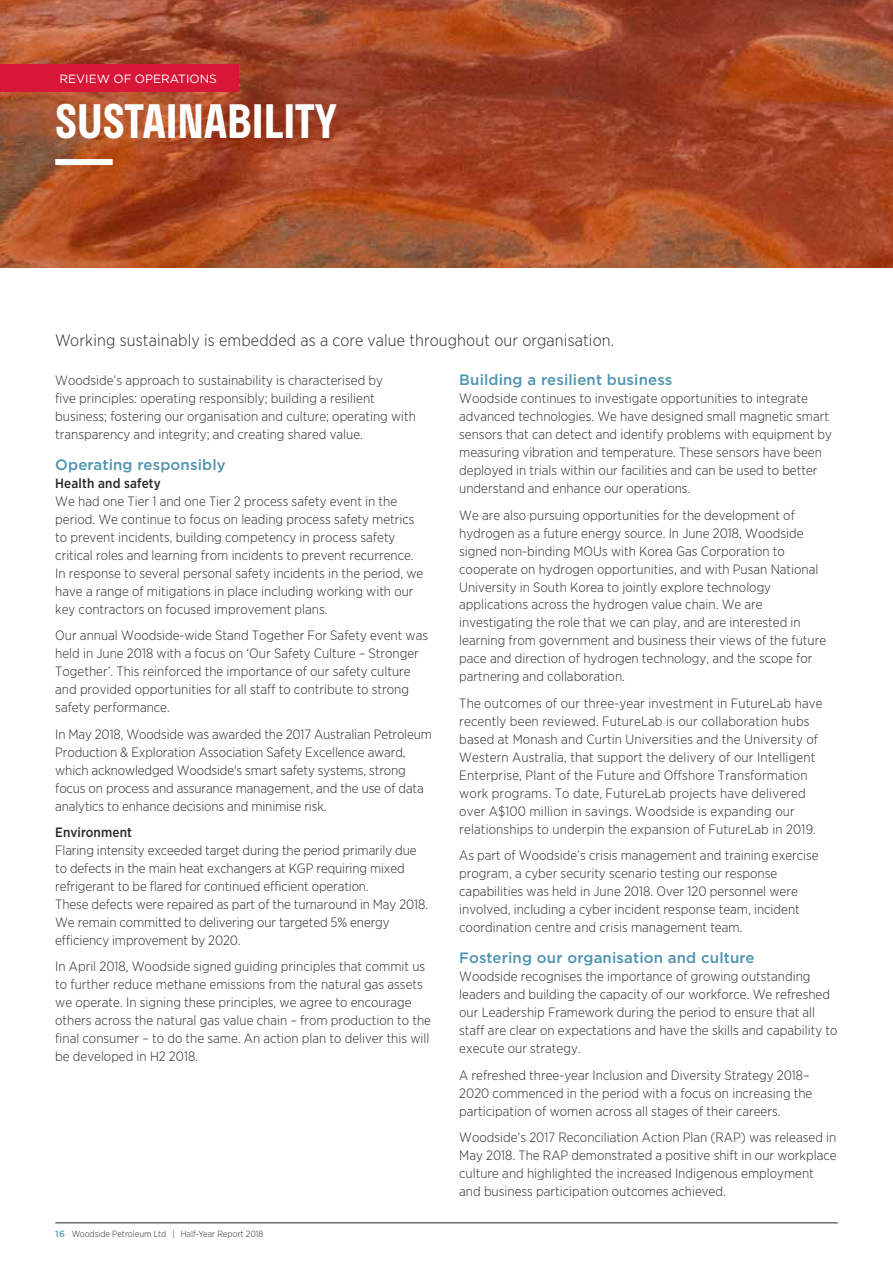
<style>
.page{position:relative;width:893px;height:1263px;background:#fff}
.page>*{position:absolute;margin:0;border:0;box-sizing:border-box;transform-origin:0 0}
.t1{font:600 45px "Stratos";color:#fff}
.t2{font:300 16.5px "Gotham Narrow";letter-spacing:.01em;color:#292829}
.t3{font:500 15px "Gotham HTF";letter-spacing:.01em;color:#4d94b0}
.t4{font:300 13.5px/18px "Gotham Narrow";color:#292829}
.t5{font:500 13.5px "Gotham Narrow";letter-spacing:.01em;color:#292829}
.t6{font:12px "Gotham HTF";color:#fff}
.t7{font:300 9px "Gotham Narrow";color:#292829}
.s1{font-family:"Gotham HTF";font-weight:700;color:#6faac4}
</style>
<div class="page">
<hr style="left:55px;top:1222px;width:783px;height:1px;background:#292829">
<img style="left:0;top:0;width:893px;height:267px">
<div style="left:55px;top:159px;width:58px;height:6px;background:#fff"></div>
<div style="left:0;top:65px;width:238px;height:27px;background:#d71638"></div>
<p class="t6" style="left:60px;top:73px;width:159px">REVIEW OF OPERATIONS</p>
<h1 class="t1" style="left:55px;top:85px;width:283px">SUSTAINABILITY</h1>
<p class="t2" style="left:55px;top:330px;width:560px">Working sustainably is embedded as a core value throughout our organisation.</p>
<p class="t4" style="left:55px;top:371px;width:362px">Woodside’s approach to sustainability is characterised by<br>five principles: operating responsibly; building a resilient business; fostering our organisation and culture; operating with transparency and integrity; and creating shared value.</p>
<p class="t3" style="left:55px;top:456px;width:172px">Operating responsibly</p>
<p class="t5" style="left:55px;top:474px;width:107px">Health and safety</p>
<p class="t4" style="left:55px;top:491px;width:370px">We had one Tier 1 and one Tier 2 process safety event in the period. We continue to focus on leading process safety metrics to prevent incidents, building competency in process safety critical roles and learning from incidents to prevent recurrence.<br>In response to several personal safety incidents in the period, we have a range of mitigations in place including working with our key contractors on focused improvement plans.</p>
<p class="t4" style="left:55px;top:626px;width:374px">Our annual Woodside-wide Stand Together For Safety event was held in June 2018 with a focus on ‘Our Safety Culture – Stronger Together’. This reinforced the importance of our safety culture and provided opportunities for all staff to contribute to strong safety performance.</p>
<p class="t4" style="left:55px;top:724px;width:378px">In May 2018, Woodside was awarded the 2017 Australian Petroleum Production &amp; Exploration Association Safety Excellence award, which acknowledged Woodside's smart safety systems, strong focus on process and assurance management, and the use of data analytics to enhance decisions and minimise risk.</p>
<p class="t5" style="left:55px;top:823px;width:78px">Environment</p>
<p class="t4" style="left:55px;top:841px;width:374px">Flaring intensity exceeded target during the period primarily due to defects in the main heat exchangers at KGP requiring mixed refrigerant to be flared for continued efficient operation.<br>These defects were repaired as part of the turnaround in May 2018.<br>We remain committed to delivering our targeted 5% energy efficiency improvement by 2020.</p>
<p class="t4" style="left:55px;top:957px;width:377px">In April 2018, Woodside signed guiding principles that commit us to further reduce methane emissions from the natural gas assets we operate. In signing these principles, we agree to encourage others across the natural gas value chain – from production to the final consumer – to do the same. An action plan to deliver this will be developed in H2 2018.</p>
<p class="t3" style="left:459px;top:371px;width:215px">Building a resilient business</p>
<p class="t4" style="left:459px;top:389px;width:374px">Woodside continues to investigate opportunities to integrate advanced technologies. We have designed small magnetic smart sensors that can detect and identify problems with equipment by measuring vibration and temperature. These sensors have been deployed in trials within our facilities and can be used to better understand and enhance our operations.</p>
<p class="t4" style="left:459px;top:505px;width:368px">We are also pursuing opportunities for the development of hydrogen as a future energy source. In June 2018, Woodside signed non-binding MOUs with Korea Gas Corporation to cooperate on hydrogen opportunities, and with Pusan National University in South Korea to jointly explore technology applications across the hydrogen value chain. We are investigating the role that we can play, and are interested in learning from government and business their views of the future pace and direction of hydrogen technology, and the scope for partnering and collaboration.</p>
<p class="t4" style="left:459px;top:694px;width:365px">The outcomes of our three-year investment in FutureLab have recently been reviewed. FutureLab is our collaboration hubs based at Monash and Curtin Universities and the University of Western Australia, that support the delivery of our Intelligent Enterprise, Plant of the Future and Offshore Transformation work programs. To date, FutureLab projects have delivered over A$100 million in savings. Woodside is expanding our relationships to underpin the expansion of FutureLab in 2019.</p>
<p class="t4" style="left:459px;top:846px;width:361px">As part of Woodside’s crisis management and training exercise program, a cyber security scenario testing our response capabilities was held in June 2018. Over 120 personnel were involved, including a cyber incident response team, incident coordination centre and crisis management team.</p>
<p class="t3" style="left:459px;top:949px;width:297px">Fostering our organisation and culture</p>
<p class="t4" style="left:459px;top:967px;width:380px">Woodside recognises the importance of growing outstanding leaders and building the capacity of our workforce. We refreshed our Leadership Framework during the period to ensure that all staff are clear on expectations and have the skills and capability to execute our strategy.</p>
<p class="t4" style="left:459px;top:1066px;width:355px">A refreshed three-year Inclusion and Diversity Strategy 2018–<br>2020 commenced in the period with a focus on increasing the participation of women across all stages of their careers.</p>
<p class="t4" style="left:459px;top:1128px;width:379px">Woodside’s 2017 Reconciliation Action Plan (RAP) was released in May 2018. The RAP demonstrated a positive shift in our workplace culture and highlighted the increased Indigenous employment and business participation outcomes achieved.</p>
<p class="t7" style="left:55px;top:1228px;width:209px"><span class="s1">16</span> Woodside Petroleum Ltd | Half-Year Report 2018</p>
</div>
